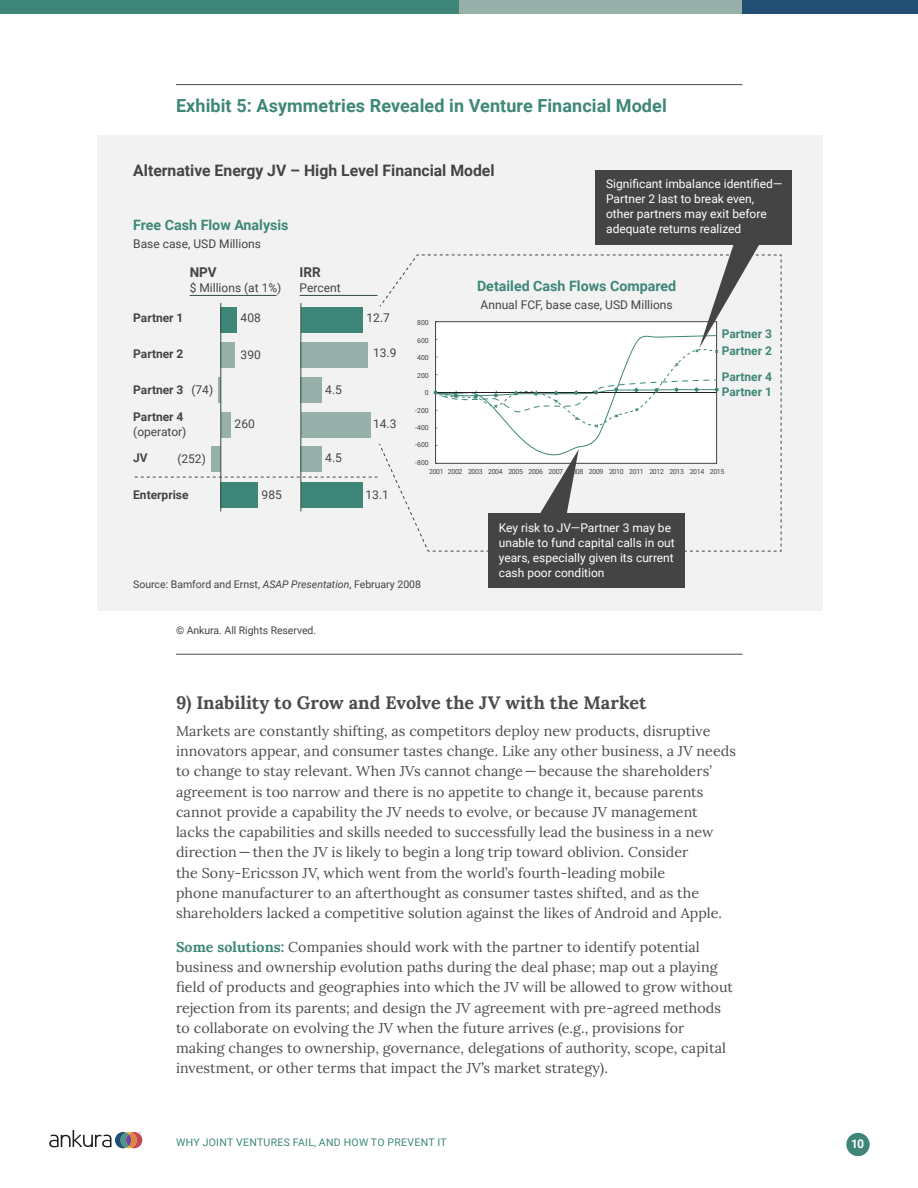
<style>
.page{position:relative;width:918px;height:1188px;background:#fff}
.page>*{position:absolute;margin:0;border:0;box-sizing:border-box;transform-origin:0 0}
.H5_-_RULE_ABOVE{font:700 18px "Roboto";letter-spacing:.005em;color:#3e8778}
.t1{font:700 18px "Lora";color:#4b4c4d}
.XB_LABEL{font:700 15.75px "Roboto";color:#444}
.BODY_COPY{font:14.25px/20.2px "Lora";letter-spacing:.005em;color:#4b4c4d}
.XB_COPY_SMALL{font:700 14.25px "Roboto";color:#3e8778}
.XB_COPY{font:700 14.25px "Roboto";color:#3e8778}
.XB_COPY_SMALL-2{font:700 13.5px "Roboto";color:#444}
.XB_COPY_SMALL-3{font:12px/15px "Roboto";color:#fff}
.XB_COPY_SMALL-4{font:12px/15px "Roboto";color:#444}
.XB_COPY_SMALL-5{font:700 12px "Roboto";color:#444}
.XB_COPY_SMALL-6{font:700 12px "Roboto";color:#3e8778}
.XB_COPY-2{font:12px "Roboto";color:#444}
.t2{font:700 12px "Roboto";color:#fff}
.XB_COPY_SMALL-7{font:10.5px "Roboto";color:#444}
.t3{font:10.5px "Roboto";letter-spacing:.03em;color:#3e8778}
.FOOTNOTE_-_RULE_BELO{font:10.5px "Roboto";letter-spacing:-.005em;color:#444}
.XB_COPY_SMALL-8{font:6.9px "Roboto";letter-spacing:-.05em;color:#444}
.s1{font-weight:700}
.s2{font-style:italic}
.s3{font-weight:700;color:#3e8778}
</style>
<div class="page">
<div style="left:846px;top:1133px;width:24px;height:23px;background:#3e8778;border-radius:50%"></div>
<svg style="left:49px;top:1130px;width:93px;height:18px"></svg>
<div style="left:0;top:0;width:459px;height:14px;background:#3e8778"></div>
<div style="left:459px;top:0;width:284px;height:14px;background:#97b0aa"></div>
<div style="left:743px;top:0;width:175px;height:14px;background:#224e74"></div>
<hr style="left:176px;top:84px;width:567px;height:1px;background:#4b4c4d">
<hr style="left:176px;top:654px;width:567px;height:1px;background:#4b4c4d">
<div style="left:97px;top:135px;width:726px;height:475px;background:#f2f2f2"></div>
<div style="left:595px;top:170px;width:197px;height:75px;background:#444"></div>
<div style="left:488px;top:513px;width:197px;height:75px;background:#444"></div>
<svg style="left:135px;top:245px;width:647px;height:307px"></svg>
<hr style="left:190px;top:295px;width:87px;height:1px;background:#354b46">
<hr style="left:300px;top:295px;width:78px;height:1px;background:#354b46">
<hr style="left:220px;top:303px;width:1px;height:208px;background:#354b46">
<hr style="left:300px;top:303px;width:1px;height:208px;background:#354b46">
<p class="H5_-_RULE_ABOVE" style="left:176px;top:93px;width:492px">Exhibit 5: Asymmetries Revealed in Venture Financial Model</p>
<p class="XB_LABEL" style="left:133px;top:159px;width:363px">Alternative Energy JV – High Level Financial Model</p>
<p class="XB_COPY" style="left:133px;top:215px;width:157px">Free Cash Flow Analysis</p>
<p class="XB_COPY-2" style="left:133px;top:235px;width:129px">Base case, USD Millions</p>
<p class="XB_COPY_SMALL-3" style="left:606px;top:175px;width:178px">Significant imbalance identified—<br>Partner 2 last to break even, other partners may exit before adequate returns realized</p>
<p class="XB_COPY_SMALL-2" style="left:190px;top:263px;width:29px">NPV</p>
<p class="XB_COPY_SMALL-4" style="left:190px;top:280px;width:93px">$ Millions (at 1%)</p>
<p class="XB_COPY_SMALL-2" style="left:300px;top:263px;width:23px">IRR</p>
<p class="XB_COPY_SMALL-4" style="left:300px;top:280px;width:42px">Percent</p>
<p class="XB_COPY_SMALL-5" style="left:133px;top:309px;width:52px">Partner 1</p>
<p class="XB_COPY_SMALL-4" style="left:241px;top:310px;width:22px">408</p>
<p class="XB_COPY_SMALL-4" style="left:367px;top:310px;width:25px">12.7</p>
<p class="XB_COPY_SMALL-4" style="left:241px;top:347px;width:22px">390</p>
<p class="XB_COPY_SMALL-4" style="left:373px;top:345px;width:25px">13.9</p>
<p class="XB_COPY_SMALL-4" style="left:325px;top:382px;width:18px">4.5</p>
<p class="XB_COPY_SMALL-5" style="left:133px;top:345px;width:52px">Partner 2</p>
<p class="XB_COPY_SMALL-4" style="left:191px;top:382px;width:23px">(74)</p>
<p class="XB_COPY_SMALL-5" style="left:133px;top:381px;width:52px">Partner 3</p>
<p class="XB_COPY_SMALL-4" style="left:133px;top:408px;width:55px"><span class="s1">Partner 4 </span>(operator)</p>
<p class="XB_COPY_SMALL-5" style="left:133px;top:450px;width:16px">JV</p>
<p class="XB_COPY_SMALL-5" style="left:133px;top:486px;width:57px">Enterprise</p>
<p class="XB_COPY_SMALL-4" style="left:177px;top:451px;width:30px">(252)</p>
<p class="XB_COPY_SMALL-4" style="left:235px;top:416px;width:22px">260</p>
<p class="XB_COPY_SMALL-4" style="left:262px;top:487px;width:22px">985</p>
<p class="XB_COPY_SMALL-4" style="left:325px;top:450px;width:18px">4.5</p>
<p class="XB_COPY_SMALL-4" style="left:373px;top:416px;width:25px">14.3</p>
<p class="XB_COPY_SMALL-4" style="left:366px;top:487px;width:25px">13.1</p>
<p class="XB_COPY_SMALL-8" style="left:417px;top:318px;width:13px">800</p>
<p class="XB_COPY_SMALL-8" style="left:417px;top:335px;width:13px">600</p>
<p class="XB_COPY_SMALL-8" style="left:417px;top:353px;width:13px">400</p>
<p class="XB_COPY_SMALL-8" style="left:417px;top:370px;width:13px">200</p>
<p class="XB_COPY_SMALL-8" style="left:425px;top:388px;width:5px">0</p>
<p class="XB_COPY_SMALL-8" style="left:415px;top:405px;width:15px">-200</p>
<p class="XB_COPY_SMALL-8" style="left:415px;top:423px;width:15px">-400</p>
<p class="XB_COPY_SMALL-8" style="left:415px;top:440px;width:15px">-600</p>
<p class="XB_COPY_SMALL-8" style="left:415px;top:458px;width:15px">-800</p>
<p class="XB_COPY_SMALL" style="left:477px;top:276px;width:201px">Detailed Cash Flows Compared</p>
<p class="XB_COPY_SMALL-4" style="left:481px;top:296px;width:194px">Annual FCF, base case, USD Millions</p>
<p class="XB_COPY_SMALL-6" style="left:722px;top:325px;width:52px">Partner 3</p>
<p class="XB_COPY_SMALL-6" style="left:722px;top:343px;width:52px">Partner 2</p>
<p class="XB_COPY_SMALL-6" style="left:722px;top:369px;width:52px">Partner 4</p>
<p class="XB_COPY_SMALL-6" style="left:722px;top:383px;width:52px">Partner 1</p>
<p class="XB_COPY_SMALL-8" style="left:429px;top:467px;width:16px">2001</p>
<p class="XB_COPY_SMALL-8" style="left:448px;top:467px;width:16px">2002</p>
<p class="XB_COPY_SMALL-8" style="left:468px;top:467px;width:16px">2003</p>
<p class="XB_COPY_SMALL-8" style="left:488px;top:467px;width:16px">2004</p>
<p class="XB_COPY_SMALL-8" style="left:508px;top:467px;width:16px">2005</p>
<p class="XB_COPY_SMALL-8" style="left:528px;top:467px;width:16px">2006</p>
<p class="XB_COPY_SMALL-8" style="left:549px;top:467px;width:16px">2007</p>
<p class="XB_COPY_SMALL-8" style="left:569px;top:467px;width:16px">2008</p>
<p class="XB_COPY_SMALL-8" style="left:589px;top:467px;width:16px">2009</p>
<p class="XB_COPY_SMALL-8" style="left:609px;top:467px;width:16px">2010</p>
<p class="XB_COPY_SMALL-8" style="left:629px;top:467px;width:16px">2011</p>
<p class="XB_COPY_SMALL-8" style="left:649px;top:467px;width:16px">2012</p>
<p class="XB_COPY_SMALL-8" style="left:670px;top:467px;width:16px">2013</p>
<p class="XB_COPY_SMALL-8" style="left:690px;top:467px;width:16px">2014</p>
<p class="XB_COPY_SMALL-8" style="left:710px;top:467px;width:16px">2015</p>
<p class="XB_COPY_SMALL-7" style="left:133px;top:576px;width:289px">Source: Bamford and Ernst, <span class="s2">ASAP Presentation</span>, February 2008</p>
<p class="FOOTNOTE_-_RULE_BELO" style="left:176px;top:623px;width:142px">© Ankura. All Rights Reserved.</p>
<p class="XB_COPY_SMALL-3" style="left:499px;top:520px;width:177px">Key risk to JV—Partner 3 may be unable to fund capital calls in out years, especially given its current cash poor condition</p>
<h4 class="t1" style="left:176px;top:689px;width:472px">9) Inability to Grow and Evolve the JV with the Market</h4>
<p class="BODY_COPY" style="left:176px;top:720px;width:561px">Markets are constantly shifting, as competitors deploy new products, disruptive innovators appear, and consumer tastes change. Like any other business, a JV needs to change to stay relevant. When JVs cannot change—because the shareholders’ agreement is too narrow and there is no appetite to change it, because parents cannot provide a capability the JV needs to evolve, or because JV management<br>lacks the capabilities and skills needed to successfully lead the business in a new direction—then the JV is likely to begin a long trip toward oblivion. Consider<br>the Sony-Ericsson JV, which went from the world’s fourth-leading mobile<br>phone manufacturer to an afterthought as consumer tastes shifted, and as the shareholders lacked a competitive solution against the likes of Android and Apple.</p>
<p class="BODY_COPY" style="left:176px;top:936px;width:559px"><span class="s3">Some solutions:</span> Companies should work with the partner to identify potential business and ownership evolution paths during the deal phase; map out a playing field of products and geographies into which the JV will be allowed to grow without rejection from its parents; and design the JV agreement with pre-agreed methods to collaborate on evolving the JV when the future arrives (e.g., provisions for making changes to ownership, governance, delegations of authority, scope, capital investment, or other terms that impact the JV’s market strategy).</p>
<p class="t3" style="left:176px;top:1134px;width:272px">WHY JOINT VENTURES FAIL, AND HOW TO PREVENT IT</p>
<p class="t2" style="left:852px;top:1136px;width:14px">10</p>
</div>
